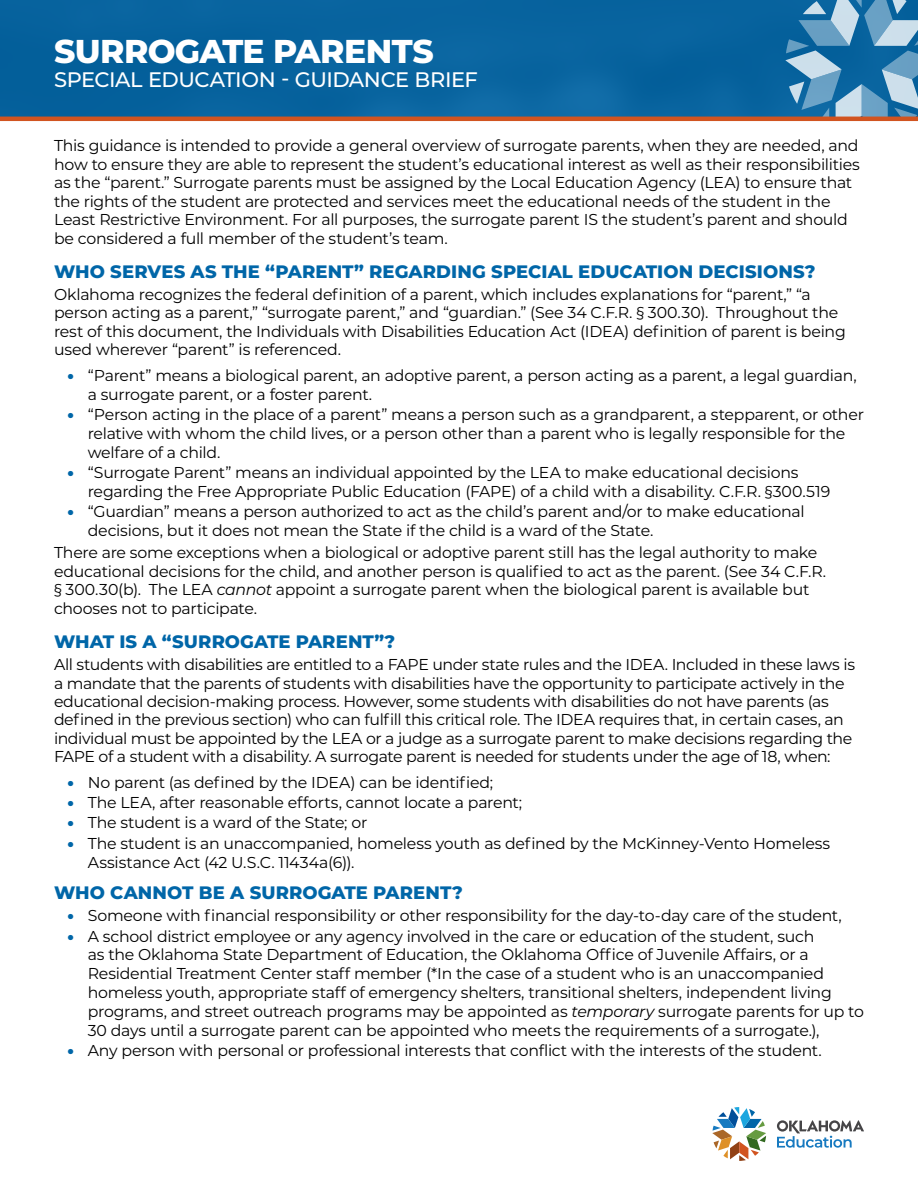
<style>
.page{position:relative;width:918px;height:1188px;background:#fff}
.page>*{position:absolute;margin:0;border:0;box-sizing:border-box;transform-origin:0 0}
.t1{font:800 33px "Montserrat";letter-spacing:-.02em;color:#fff}
.t2{font:500 21px "Montserrat";letter-spacing:-.02em;color:#fff}
.NEW_H2{font:800 18px "Montserrat";letter-spacing:.005em;color:#0066a8}
.t3{font:15.75px/18.5px "Montserrat";letter-spacing:-.02em;color:#000}
.s1{font-weight:900;color:#0066a8}
.s2{font-style:italic}
</style>
<div class="page">
<svg style="left:712px;top:1107px;width:54px;height:54px"></svg>
<svg style="left:777px;top:1120px;width:87px;height:28px"></svg>
<div style="left:0;top:0;width:918px;height:119px;background:#07639e"></div>
<svg style="left:785px;top:0;width:133px;height:117px"></svg>
<hr style="left:0;top:117px;width:918px;height:4px;background:#d15420">
<h1 class="t1" style="left:54px;top:27px;width:381px">SURROGATE PARENTS</h1>
<h2 class="t2" style="left:54px;top:65px;width:425px">SPECIAL EDUCATION - GUIDANCE BRIEF</h2>
<p class="t3" style="left:54px;top:136px;width:807px">This guidance is intended to provide a general overview of surrogate parents, when they are needed, and how to ensure they are able to represent the student’s educational interest as well as their responsibilities as the “parent.” Surrogate parents must be assigned by the Local Education Agency (LEA) to ensure that the rights of the student are protected and services meet the educational needs of the student in the Least Restrictive Environment. For all purposes, the surrogate parent IS the student’s parent and should be considered a full member of the student’s team.</p>
<h2 class="NEW_H2" style="left:54px;top:258px;width:763px">WHO SERVES AS THE “PARENT” REGARDING SPECIAL EDUCATION DECISIONS?</h2>
<p class="t3" style="left:54px;top:285px;width:793px">Oklahoma recognizes the federal definition of a parent, which includes explanations for “parent,” “a person acting as a parent,” “surrogate parent,” and “guardian.” (See 34 C.F.R. § 300.30). Throughout the rest of this document, the Individuals with Disabilities Education Act (IDEA) definition of parent is being used wherever “parent” is referenced.</p>
<p class="t3" style="left:88px;top:365px;width:770px;line-height:18.9px;text-indent:-20px"><span class="s1">•</span> “Parent” means a biological parent, an adoptive parent, a person acting as a parent, a legal guardian, a surrogate parent, or a foster parent.</p>
<p class="t3" style="left:88px;top:405px;width:778px;line-height:18.9px;text-indent:-20px"><span class="s1">•</span> “Person acting in the place of a parent” means a person such as a grandparent, a stepparent, or other relative with whom the child lives, or a person other than a parent who is legally responsible for the welfare of a child.</p>
<p class="t3" style="left:88px;top:463px;width:744px;line-height:18.9px;text-indent:-20px"><span class="s1">•</span> “Surrogate Parent” means an individual appointed by the LEA to make educational decisions regarding the Free Appropriate Public Education (FAPE) of a child with a disability. C.F.R. §300.519</p>
<p class="t3" style="left:88px;top:502px;width:718px;line-height:18.9px;text-indent:-20px"><span class="s1">•</span> “Guardian” means a person authorized to act as the child’s parent and/or to make educational decisions, but it does not mean the State if the child is a ward of the State.</p>
<p class="t3" style="left:54px;top:543px;width:774px">There are some exceptions when a biological or adoptive parent still has the legal authority to make educational decisions for the child, and another person is qualified to act as the parent. (See 34 C.F.R. § 300.30(b). The LEA <span class="s2">cannot</span> appoint a surrogate parent when the biological parent is available but chooses not to participate.</p>
<h2 class="NEW_H2" style="left:54px;top:629px;width:343px">WHAT IS A “SURROGATE PARENT”?</h2>
<p class="t3" style="left:54px;top:655px;width:803px">All students with disabilities are entitled to a FAPE under state rules and the IDEA. Included in these laws is a mandate that the parents of students with disabilities have the opportunity to participate actively in the educational decision-making process. However, some students with disabilities do not have parents (as defined in the previous section) who can fulfill this critical role. The IDEA requires that, in certain cases, an individual must be appointed by the LEA or a judge as a surrogate parent to make decisions regarding the FAPE of a student with a disability. A surrogate parent is needed for students under the age of 18, when:</p>
<p class="t3" style="left:68px;top:773px;width:427px"><span class="s1">•</span> No parent (as defined by the IDEA) can be identified;</p>
<p class="t3" style="left:68px;top:793px;width:456px"><span class="s1">•</span> The LEA, after reasonable efforts, cannot locate a parent;</p>
<p class="t3" style="left:68px;top:813px;width:301px"><span class="s1">•</span> The student is a ward of the State; or</p>
<p class="t3" style="left:88px;top:833px;width:744px;line-height:18.9px;text-indent:-20px"><span class="s1">•</span> The student is an unaccompanied, homeless youth as defined by the McKinney-Vento Homeless<br>Assistance Act (42 U.S.C. 11434a(6)).</p>
<h2 class="NEW_H2" style="left:54px;top:879px;width:410px">WHO CANNOT BE A SURROGATE PARENT?</h2>
<p class="t3" style="left:68px;top:906px;width:776px"><span class="s1">•</span> Someone with financial responsibility or other responsibility for the day-to-day care of the student,</p>
<p class="t3" style="left:88px;top:926px;width:778px;line-height:18.9px;text-indent:-20px"><span class="s1">•</span> A school district employee or any agency involved in the care or education of the student, such<br>as the Oklahoma State Department of Education, the Oklahoma Office of Juvenile Affairs, or a Residential Treatment Center staff member (*In the case of a student who is an unaccompanied homeless youth, appropriate staff of emergency shelters, transitional shelters, independent living programs, and street outreach programs may be appointed as <span class="s2">temporary</span> surrogate parents for up to 30 days until a surrogate parent can be appointed who meets the requirements of a surrogate.),</p>
<p class="t3" style="left:68px;top:1041px;width:756px"><span class="s1">•</span> Any person with personal or professional interests that conflict with the interests of the student.</p>
</div>
